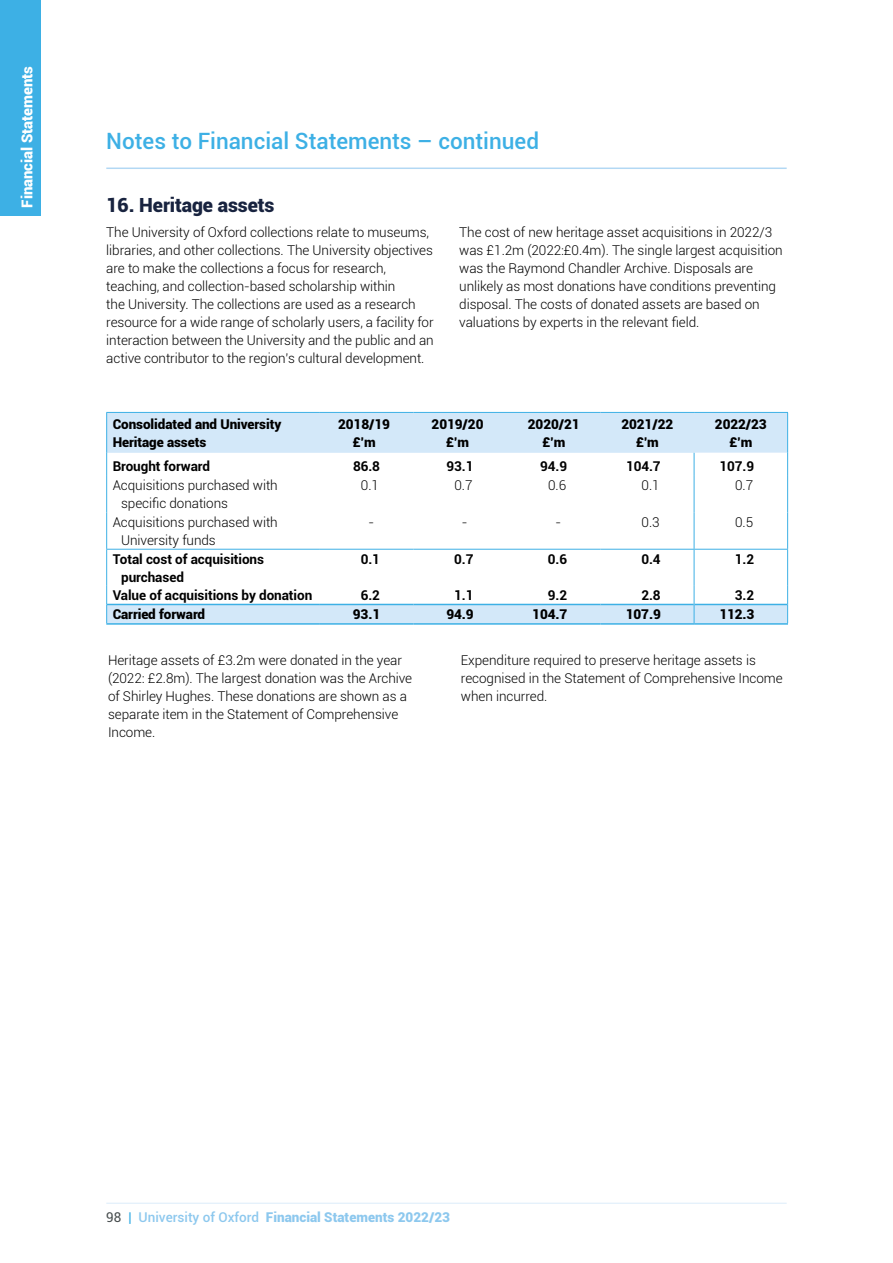
<style>
.page{position:relative;width:893px;height:1263px;background:#fff}
.page>*{position:absolute;margin:0;border:0;box-sizing:border-box;transform-origin:0 0}
.t1{font:500 22.5px "Roboto";color:#3db0e5}
.t2{font:900 19.5px "Roboto";letter-spacing:-.005em;color:#18233f}
.t3{font:900 15px "Roboto";letter-spacing:-.005em;color:#fff}
.t4{font:300 13.5px/18px "Roboto";letter-spacing:-.005em;color:#000}
.t5{font:700 13.5px/18px "Roboto";letter-spacing:-.005em;color:#000}
.t6{font:900 13.5px/18px "Roboto";letter-spacing:-.005em;color:#000;text-align:center}
.t7{font:900 13.5px "Roboto";color:#8dc8ee}
.s1{font-weight:400;color:#474d4e}
.s2{font-weight:400;color:#3db0e5}
.s3{font-weight:500}
</style>
<div class="page">
<hr style="left:106px;top:1203px;width:681px;height:1px;background:#dbecfa">
<div style="left:0;top:0;width:41px;height:216px;background:#3db0e5"></div>
<hr style="left:106px;top:168px;width:681px;height:1px;background:#b2d8f4">
<svg style="left:107px;top:413px;width:680px;height:210px"></svg>
<hr style="left:106px;top:413px;width:1px;height:40px;background:#3db0e5">
<hr style="left:106px;top:549px;width:214px;height:1px;background:#3db0e5">
<hr style="left:320px;top:549px;width:93px;height:1px;background:#3db0e5">
<hr style="left:413px;top:549px;width:94px;height:1px;background:#3db0e5">
<hr style="left:507px;top:549px;width:93px;height:1px;background:#3db0e5">
<hr style="left:600px;top:549px;width:94px;height:1px;background:#3db0e5">
<hr style="left:107px;top:604px;width:213px;height:1px;background:#3db0e5">
<hr style="left:320px;top:604px;width:93px;height:1px;background:#3db0e5">
<hr style="left:413px;top:604px;width:94px;height:1px;background:#3db0e5">
<hr style="left:507px;top:604px;width:93px;height:1px;background:#3db0e5">
<hr style="left:600px;top:604px;width:94px;height:1px;background:#3db0e5">
<hr style="left:106px;top:623px;width:214px;height:2px;background:#3db0e5">
<hr style="left:320px;top:623px;width:93px;height:2px;background:#3db0e5">
<hr style="left:413px;top:623px;width:94px;height:2px;background:#3db0e5">
<hr style="left:507px;top:623px;width:93px;height:2px;background:#3db0e5">
<hr style="left:600px;top:623px;width:94px;height:2px;background:#3db0e5">
<hr style="left:694px;top:623px;width:94px;height:2px;background:#3db0e5">
<hr style="left:106px;top:412px;width:214px;height:1px;background:#3db0e5">
<hr style="left:320px;top:412px;width:93px;height:1px;background:#3db0e5">
<hr style="left:413px;top:412px;width:94px;height:1px;background:#3db0e5">
<hr style="left:507px;top:412px;width:93px;height:1px;background:#3db0e5">
<hr style="left:600px;top:412px;width:94px;height:1px;background:#3db0e5">
<hr style="left:694px;top:412px;width:94px;height:1px;background:#3db0e5">
<hr style="left:787px;top:413px;width:1px;height:40px;background:#3db0e5">
<svg style="left:106px;top:453px;width:1px;height:23px"></svg>
<hr style="left:106px;top:476px;width:1px;height:37px;background:#3db0e5">
<hr style="left:106px;top:513px;width:1px;height:36px;background:#3db0e5">
<hr style="left:106px;top:550px;width:1px;height:36px;background:#3db0e5">
<svg style="left:106px;top:586px;width:1px;height:37px"></svg>
<svg style="left:694px;top:453px;width:94px;height:170px"></svg>
<p class="t3" style="left:16px;top:207px;width:143px;rotate:-90deg">Financial Statements</p>
<h1 class="t1" style="left:106px;top:125px;width:434px">Notes to Financial Statements – continued</h1>
<h2 class="t2" style="left:106px;top:192px;width:170px">16. Heritage assets</h2>
<p class="t4" style="left:106px;top:223px;width:329px">The University of Oxford collections relate to museums, libraries, and other collections. The University objectives are to make the collections a focus for research, teaching, and collection-based scholarship within<br>the University. The collections are used as a research resource for a wide range of scholarly users, a facility for interaction between the University and the public and an active contributor to the region’s cultural development.</p>
<p class="t4" style="left:459px;top:223px;width:325px">The cost of new heritage asset acquisitions in 2022/3 was £1.2m (2022:£0.4m). The single largest acquisition was the Raymond Chandler Archive. Disposals are unlikely as most donations have conditions preventing disposal. The costs of donated assets are based on valuations by experts in the relevant field.</p>
<p class="t6" style="left:113px;top:414px;width:170px;text-align:left">Consolidated and University<br>Heritage assets</p>
<p class="t6" style="left:338px;top:414px;width:53px">2018/19 £’m</p>
<p class="t6" style="left:432px;top:414px;width:53px">2019/20 £’m</p>
<p class="t6" style="left:528px;top:414px;width:53px">2020/21 £’m</p>
<p class="t6" style="left:621px;top:414px;width:53px">2021/22 £’m</p>
<p class="t6" style="left:715px;top:414px;width:53px">2022/23 £’m</p>
<p class="t5" style="left:113px;top:457px;width:99px">Brought forward</p>
<p class="t5" style="left:353px;top:457px;width:28px">86.8</p>
<p class="t5" style="left:447px;top:457px;width:28px">93.1</p>
<p class="t5" style="left:540px;top:457px;width:28px">94.9</p>
<p class="t5" style="left:626px;top:457px;width:36px">104.7</p>
<p class="t5" style="left:720px;top:457px;width:36px">107.9</p>
<p class="t4" style="left:121px;top:476px;width:158px;text-indent:-9px">Acquisitions purchased with specific donations</p>
<p class="t4" style="left:361px;top:476px;width:20px">0.1</p>
<p class="t4" style="left:455px;top:476px;width:20px">0.7</p>
<p class="t4" style="left:548px;top:476px;width:20px">0.6</p>
<p class="t4" style="left:642px;top:476px;width:20px">0.1</p>
<p class="t4" style="left:735px;top:476px;width:20px">0.7</p>
<p class="t4" style="left:121px;top:513px;width:158px;text-indent:-9px">Acquisitions purchased with<br>University funds</p>
<p class="t4" style="left:368px;top:513px;width:7px">-</p>
<p class="t4" style="left:462px;top:513px;width:7px">-</p>
<p class="t4" style="left:555px;top:513px;width:7px">-</p>
<p class="t4" style="left:642px;top:513px;width:20px">0.3</p>
<p class="t4" style="left:735px;top:513px;width:20px">0.5</p>
<p class="t5" style="left:121px;top:549px;width:144px;text-indent:-9px">Total cost of acquisitions purchased</p>
<p class="t5" style="left:361px;top:549px;width:21px">0.1</p>
<p class="t5" style="left:454px;top:549px;width:21px">0.7</p>
<p class="t5" style="left:548px;top:549px;width:21px">0.6</p>
<p class="t5" style="left:641px;top:549px;width:21px">0.4</p>
<p class="t5" style="left:735px;top:549px;width:21px">1.2</p>
<p class="t5" style="left:113px;top:586px;width:201px">Value of acquisitions by donation</p>
<p class="t5" style="left:361px;top:586px;width:21px">6.2</p>
<p class="t5" style="left:454px;top:586px;width:21px">1.1</p>
<p class="t5" style="left:548px;top:586px;width:21px">9.2</p>
<p class="t5" style="left:641px;top:586px;width:21px">2.8</p>
<p class="t5" style="left:735px;top:586px;width:21px">3.2</p>
<p class="t6" style="left:113px;top:604px;width:94px">Carried forward</p>
<p class="t6" style="left:353px;top:604px;width:29px">93.1</p>
<p class="t6" style="left:446px;top:604px;width:29px">94.9</p>
<p class="t6" style="left:532px;top:604px;width:37px">104.7</p>
<p class="t6" style="left:626px;top:604px;width:37px">107.9</p>
<p class="t6" style="left:719px;top:604px;width:37px">112.3</p>
<p class="t4" style="left:108px;top:651px;width:306px">Heritage assets of £3.2m were donated in the year (2022: £2.8m). The largest donation was the Archive of Shirley Hughes. These donations are shown as a separate item in the Statement of Comprehensive Income.</p>
<p class="t4" style="left:461px;top:651px;width:323px">Expenditure required to preserve heritage assets is recognised in the Statement of Comprehensive Income when incurred.</p>
<p class="t7" style="left:106px;top:1208px;width:345px"><span class="s1">98</span> <span class="s2">|</span> <span class="s3">University of Oxford</span> Financial Statements 2022/23</p>
</div>
